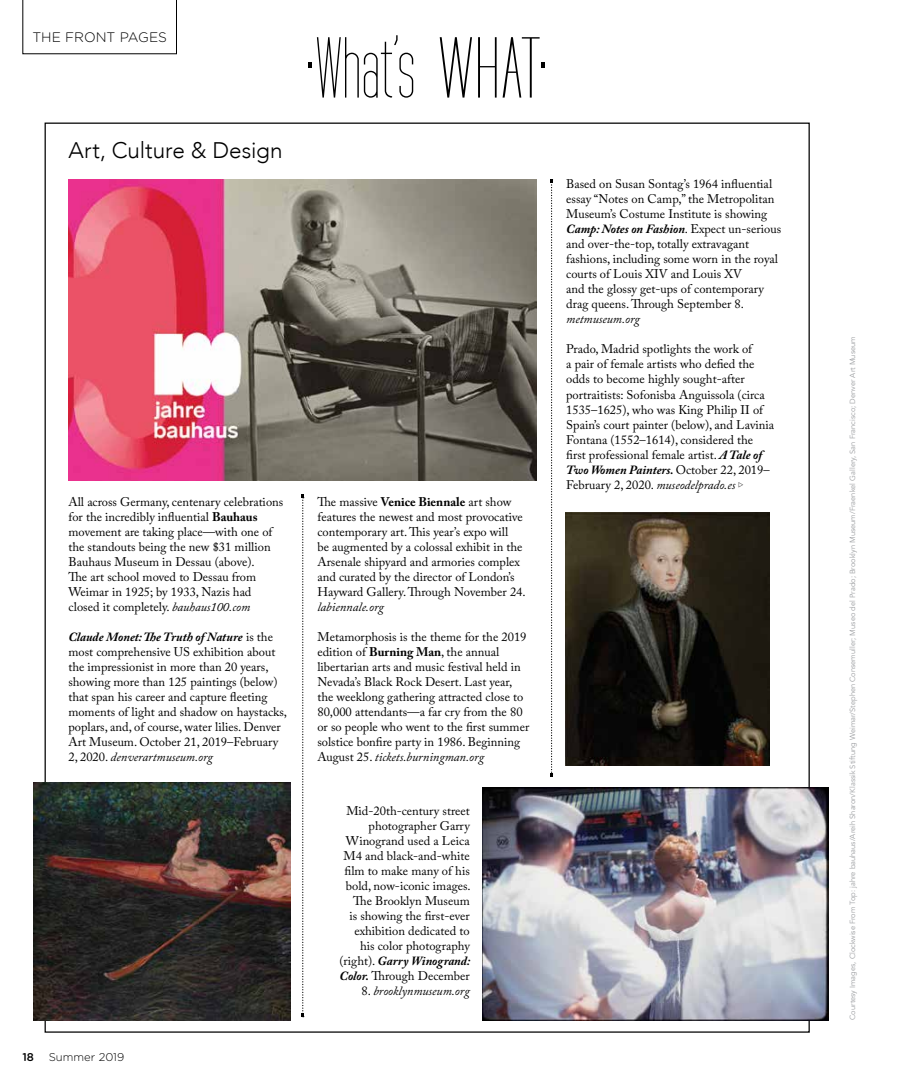
<style>
.page{position:relative;width:897px;height:1079px;background:#fff}
.page>*{position:absolute;margin:0;border:0;box-sizing:border-box;transform-origin:0 0}
.t1{font:87.5px "Tall Films Expanded";color:#000}
.t2{font:66.25px "Tall Films Expanded";color:#000}
.t3{font:300 22.5px "Avenir";color:#000}
.t4{font:300 13.75px "Gotham Rounded";color:#000}
.t5{font:12.5px/15px "Adobe Caslon Pro";color:#000}
.t6{font:italic 12.5px "Adobe Caslon Pro";color:#000}
.t7{font:300 11.25px "Gotham Rounded";color:#000}
.t8{font:500 11.25px "Gotham Rounded";color:#000}
.t9{font:7.5px "Avenir";color:#9d9fa2}
.s1{font-family:"Tall Films"}
.s2{font-weight:700}
.s3{font-style:italic}
.s4{font-weight:700;font-style:italic}
.s5{font-style:normal}
</style>
<div class="page">
<img style="left:68px;top:179px;width:468px;height:301px">
<svg style="left:551px;top:179px;width:1px;height:595px"></svg>
<svg style="left:302px;top:497px;width:2px;height:520px"></svg>
<svg style="left:22px;top:0;width:155px;height:54px"></svg>
<img style="left:33px;top:782px;width:257px;height:237px">
<img style="left:565px;top:512px;width:204px;height:253px">
<img style="left:482px;top:787px;width:346px;height:233px">
<p class="t4" style="left:32px;top:28px;width:136px">THE FRONT PAGES</p>
<h1 class="t1" style="left:304px;top:28px;width:246px">•<span class="s1">What’s</span> WHAT•</h1>
<h3 class="t3" style="left:69px;top:137px;width:215px">Art, Culture &amp; Design</h3>
<p class="t5" style="left:68px;top:494px;width:216px">All across Germany, centenary celebrations for the incredibly influential <span class="s2">Bauhaus </span>movement are taking place—with one of the standouts being the new $31 million Bauhaus Museum in Dessau (above).<br>The art school moved to Dessau from Weimar in 1925; by 1933, Nazis had closed it completely. <span class="s3">bauhaus100.com</span></p>
<p class="t5" style="left:68px;top:629px;width:220px"><span class="s4">Claude Monet: The Truth of Nature</span> is the most comprehensive US exhibition about the impressionist in more than 20 years, showing more than 125 paintings (below) that span his career and capture fleeting moments of light and shadow on haystacks, poplars, and, of course, water lilies. Denver Art Museum. October 21, 2019–February 2, 2020. <span class="s3">denverartmuseum.org</span></p>
<h2 class="t2" style="left:298px;top:467px;width:11px">•</h2>
<p class="t5" style="left:317px;top:494px;width:210px">The massive <span class="s2">Venice Biennale</span> art show features the newest and most provocative contemporary art. This year’s expo will<br>be augmented by a colossal exhibit in the Arsenale shipyard and armories complex and curated by the director of London’s Hayward Gallery. Through November 24.</p>
<p class="t6" style="left:317px;top:599px;width:68px">labiennale.org</p>
<p class="t5" style="left:317px;top:629px;width:213px">Metamorphosis is the theme for the 2019 edition of <span class="s2">Burning Man</span>, the annual libertarian arts and music festival held in Nevada’s Black Rock Desert. Last year, the weeklong gathering attracted close to 80,000 attendants—a far cry from the 80 or so people who went to the first summer solstice bonfire party in 1986. Beginning August 25. <span class="s3">tickets.burningman.org</span></p>
<p class="t8" style="left:22px;top:1049px;width:13px">18</p>
<p class="t7" style="left:49px;top:1049px;width:77px">Summer 2019</p>
<h2 class="t2" style="left:298px;top:986px;width:11px">•</h2>
<p class="t5" style="left:339px;top:803px;width:133px;text-align:right">Mid-20th-century street photographer Garry<br>Winogrand used a Leica<br>M4 and black-and-white film to make many of his bold, now-iconic images.<br>The Brooklyn Museum<br>is showing the first-ever exhibition dedicated to his color photography (right). <span class="s4">Garry Winogrand:<br>Color.</span> Through December</p>
<p class="t6" style="left:362px;top:983px;width:110px"><span class="s5">8.</span> brooklynmuseum.org</p>
<h2 class="t2" style="left:547px;top:152px;width:11px">•</h2>
<p class="t5" style="left:566px;top:176px;width:216px">Based on Susan Sontag’s 1964 influential essay “Notes on Camp,” the Metropolitan Museum’s Costume Institute is showing <span class="s4">Camp: Notes on Fashion</span>. Expect un-serious and over-the-top, totally extravagant fashions, including some worn in the royal courts of Louis XIV and Louis XV<br>and the glossy get-ups of contemporary drag queens. Through September 8.</p>
<p class="t6" style="left:566px;top:312px;width:75px">metmuseum.org</p>
<p class="t5" style="left:566px;top:341px;width:209px">Prado, Madrid spotlights the work of<br>a pair of female artists who defied the odds to become highly sought-after portraitists: Sofonisba Anguissola (circa 1535–1625), who was King Philip II of Spain’s court painter (below), and Lavinia Fontana (1552–1614), considered the first professional female artist. <span class="s4">A Tale of Two Women Painters.</span> October 22, 2019– February 2, 2020. <span class="s3">museodelprado.es</span></p>
<h2 class="t2" style="left:547px;top:746px;width:11px">•</h2>
<p class="t9" style="left:848px;top:1019px;width:684px;rotate:-90deg">Courtesy Images, Clockwise From Top: jahre bauhaus/Areih Sharon/Klassik Stiftung Weimar/Stephen Consemuller; Museo del Prado; Brooklyn Museum/Fraenkel Gallery, San Francisco; Denver Art Museum</p>
</div>
